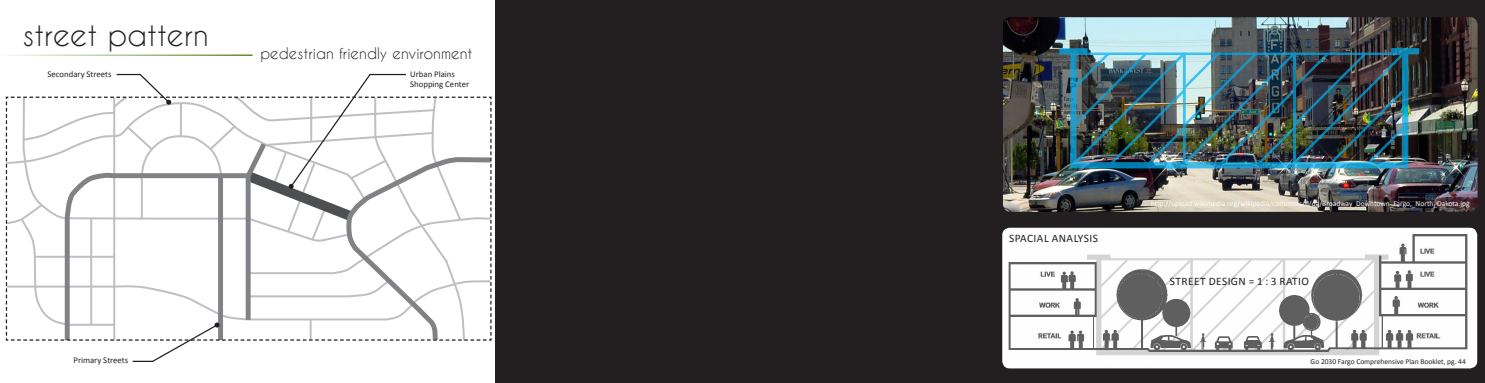
<style>
.page{position:relative;width:1485px;height:383px;background:#fff}
.page>*{position:absolute;margin:0;border:0;box-sizing:border-box;transform-origin:0 0}
.t1{font:30px "Caviar Dreams";color:#231f20}
.t2{font:15px "Caviar Dreams";color:#231f20}
.t3{font:11.38px "Calibri";letter-spacing:.04em;color:#231f20}
.t4{font:8.75px "Calibri";color:#231f20}
.t5{font:7.5px "Calibri";color:#fff}
.t6{font:7.5px "Calibri";color:#231f20}
</style>
<div class="page">
<div style="left:495px;top:0;width:495px;height:382px;background:#231f20"></div>
<hr style="left:0;top:55px;width:253px;height:1px;background:#3e7706">
<div style="left:990px;top:0;width:495px;height:382px;background:#231f20"></div>
<img style="left:1002px;top:227px;width:475px;height:141px">
<img style="left:1003px;top:17px;width:475px;height:195px">
<div style="left:1059px;top:48px;width:29px;height:6px;background:#138dba"></div>
<div style="left:1391px;top:48px;width:28px;height:6px;background:#0e87b3"></div>
<img style="left:1071px;top:50px;width:336px;height:119px">
<div style="left:1087px;top:254px;width:24px;height:5px;background:#d4d4d4"></div>
<svg style="left:1365px;top:254px;width:23px;height:5px"></svg>
<svg style="left:1097px;top:256px;width:281px;height:99px;background:#c9c9c9"></svg>
<svg style="left:5px;top:96px;width:487px;height:245px"></svg>
<p class="t1" style="left:22px;top:17px;width:188px">street pattern</p>
<p class="t2" style="left:261px;top:44px;width:213px">pedestrian friendly environment</p>
<p class="t4" style="left:48px;top:68px;width:65px">Secondary Streets</p>
<p class="t4" style="left:410px;top:68px;width:46px">Urban Plains</p>
<p class="t4" style="left:410px;top:79px;width:60px">Shopping Center</p>
<p class="t4" style="left:74px;top:354px;width:56px">Primary Streets</p>
<p class="t3" style="left:1009px;top:231px;width:13px">Spacial</p>
<p class="t3" style="left:1052px;top:231px;width:14px">Analysis</p>
<p class="t5" style="left:1151px;top:199px;width:320px">http://upload.wikimedia.org/wikipedia/commons/d/da/Broadway_Downtown_Fargo,_North_Dakota.jpg</p>
<p class="t3" style="left:1170px;top:273px;width:7px">street</p>
<p class="t3" style="left:1209px;top:273px;width:85px">design = 1 : 3 Ratio</p>
<p class="t6" style="left:1311px;top:356px;width:157px">Go 2030 Fargo Comprehensive Plan Booklet, pg. 44</p>
</div>
